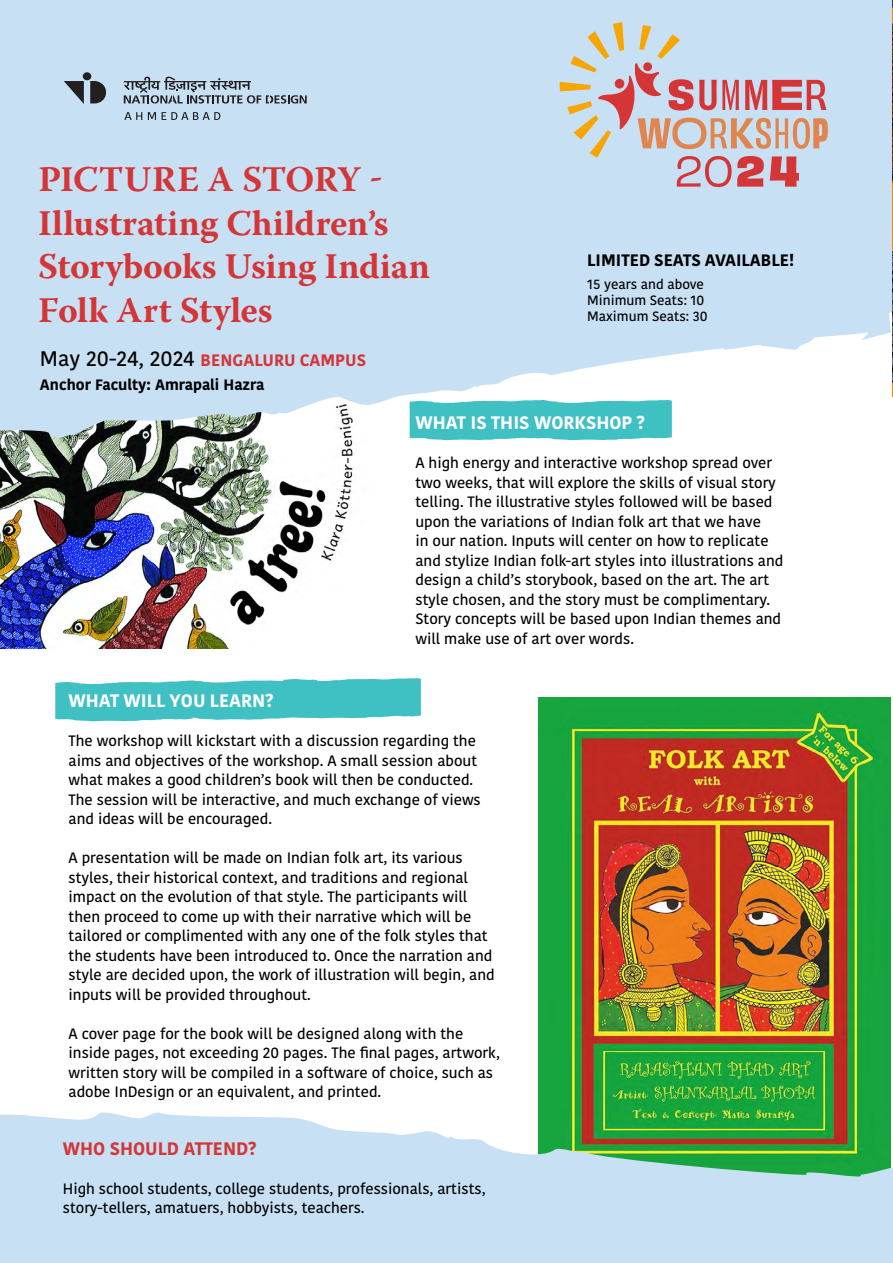
<style>
.page{position:relative;width:893px;height:1263px;background:#fff}
.page>*{position:absolute;margin:0;border:0;box-sizing:border-box;transform-origin:0 0}
.t1{font:700 36px/43.5px "Warnock Pro";letter-spacing:-.005em;color:#d43638}
.t2{font:700 18px "Kohinoor";color:#fff}
.t3{font:700 18px "Kohinoor";color:#d43638}
.t4{font:700 16.5px "Kohinoor";color:#d43638}
.t5{font:700 16.5px "Kohinoor";color:#000101}
.t6{font:500 15px/19.5px "Kohinoor";color:#000101}
.t7{font:500 15px/19.5px "Kohinoor";color:#000}
.t8{font:700 15px "Kohinoor Bangla";color:#000}
.t9{font:500 13.5px/16.2px "Kohinoor";color:#000}
.s1{font-family:"Kohinoor Bangla";font-weight:500;font-size:21px;color:#000}
</style>
<div class="page">
<img style="left:538px;top:697px;width:352px;height:413px">
<img style="left:0;top:439px;width:353px;height:209px">
<svg style="left:0;top:1110px;width:893px;height:153px;fill:#c8e0f4"></svg>
<svg style="left:429px;top:439px;width:192px;height:1px"></svg>
<svg style="left:0;top:233px;width:891px;height:206px;fill:#c8e0f4"></svg>
<div style="left:0;top:0;width:893px;height:233px;background:#c8e0f4"></div>
<div style="left:83px;top:72px;width:8px;height:8px;background:#221f20;border-radius:50%"></div>
<svg style="left:64px;top:81px;width:20px;height:23px"></svg>
<svg style="left:90px;top:81px;width:16px;height:22px"></svg>
<svg style="left:124px;top:77px;width:183px;height:27px"></svg>
<svg style="left:124px;top:112px;width:18px;height:8px"></svg>
<svg style="left:148px;top:112px;width:8px;height:8px"></svg>
<svg style="left:162px;top:112px;width:58px;height:8px"></svg>
<svg style="left:560px;top:22px;width:268px;height:165px"></svg>
<div style="left:615px;top:79px;width:9px;height:10px;background:#d43638;border-radius:50%"></div>
<svg style="left:55px;top:678px;width:366px;height:43px"></svg>
<img style="left:892px;top:0;width:1px;height:396px">
<h1 class="t1" style="left:38px;top:157px;width:393px">PICTURE A STORY -<br>Illustrating Children’s<br>Storybooks Using Indian<br>Folk Art Styles</h1>
<p class="t4" style="left:40px;top:350px;width:328px"><span class="s1">May 20-24, 2024</span> BENGALURU CAMPUS</p>
<p class="t8" style="left:40px;top:372px;width:226px">Anchor Faculty: Amrapali Hazra</p>
<p class="t5" style="left:587px;top:249px;width:209px">LIMITED SEATS AVAILABLE!</p>
<p class="t9" style="left:587px;top:276px;width:122px">15 years and above<br>Minimum Seats: 10<br>Maximum Seats: 30</p>
<p class="t2" style="left:415px;top:411px;width:231px">WHAT IS THIS WORKSHOP ?</p>
<p class="t7" style="left:415px;top:453px;width:369px">A high energy and interactive workshop spread over two weeks, that will explore the skills of visual story telling. The illustrative styles followed will be based upon the variations of Indian folk art that we have<br>in our nation. Inputs will center on how to replicate and stylize Indian folk-art styles into illustrations and design a child’s storybook, based on the art. The art style chosen, and the story must be complimentary.<br>Story concepts will be based upon Indian themes and will make use of art over words.</p>
<p class="t2" style="left:69px;top:689px;width:207px">WHAT WILL YOU LEARN?</p>
<p class="t6" style="left:69px;top:731px;width:414px">The workshop will kickstart with a discussion regarding the aims and objectives of the workshop. A small session about what makes a good children’s book will then be conducted.<br>The session will be interactive, and much exchange of views and ideas will be encouraged.</p>
<p class="t6" style="left:69px;top:848px;width:428px">A presentation will be made on Indian folk art, its various styles, their historical context, and traditions and regional impact on the evolution of that style. The participants will then proceed to come up with their narrative which will be tailored or complimented with any one of the folk styles that the students have been introduced to. Once the narration and style are decided upon, the work of illustration will begin, and inputs will be provided throughout.</p>
<p class="t6" style="left:69px;top:1024px;width:433px">A cover page for the book will be designed along with the inside pages, not exceeding 20 pages. The final pages, artwork, written story will be compiled in a software of choice, such as adobe InDesign or an equivalent, and printed.</p>
<p class="t3" style="left:63px;top:1137px;width:195px">WHO SHOULD ATTEND?</p>
<p class="t6" style="left:63px;top:1179px;width:424px">High school students, college students, professionals, artists, story-tellers, amatuers, hobbyists, teachers.</p>
</div>
